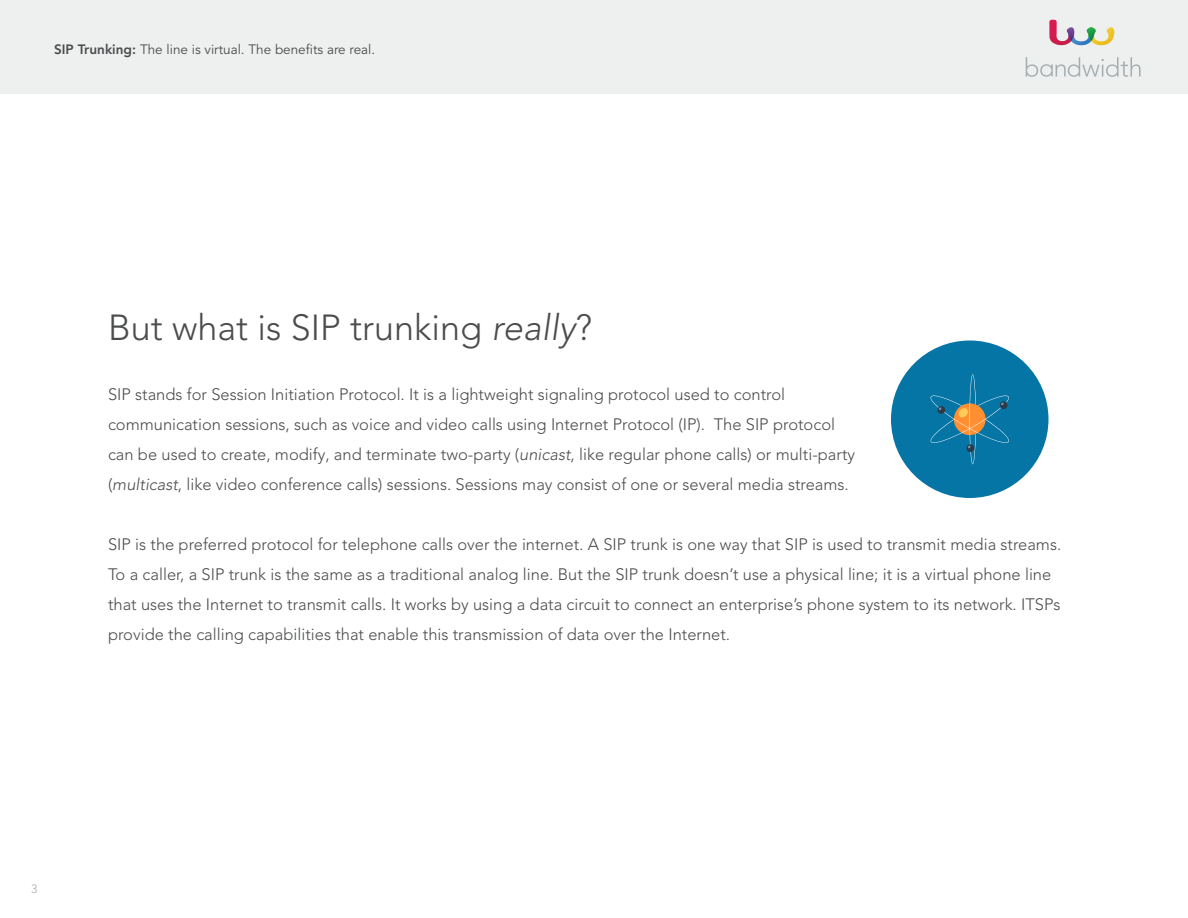
<style>
.page{position:relative;width:1188px;height:918px;background:#fff}
.page>*{position:absolute;margin:0;border:0;box-sizing:border-box;transform-origin:0 0}
.t1{font:300 36px "Avenir LT Pro";color:#4b4c4d}
.t2{font:300 16.5px/30px "Avenir LT Pro";color:#4b4c4d}
.t3{font:13.5px "Avenir LT Pro";color:#4b4c4d}
.t4{font:300 12px "Avenir LT Pro";color:#a8a9ad}
.s1{font-weight:800}
.s2{font-style:italic}
</style>
<div class="page">
<div style="left:0;top:0;width:1188px;height:93px;background:#eeefef"></div>
<svg style="left:1049px;top:20px;width:66px;height:26px"></svg>
<svg style="left:1026px;top:57px;width:115px;height:20px"></svg>
<div style="left:891px;top:340px;width:157px;height:158px;background:#0575a6;border-radius:50%"></div>
<svg style="left:930px;top:374px;width:79px;height:90px"></svg>
<p class="t3" style="left:54px;top:42px;width:323px"><span class="s1">SIP Trunking:</span> The line is virtual. The benefits are real.</p>
<p class="t1" style="left:108px;top:307px;width:486px">But what is SIP trunking <span class="s2">really</span>?</p>
<p class="t2" style="left:108px;top:380px;width:749px">SIP stands for Session Initiation Protocol. It is a lightweight signaling protocol used to control communication sessions, such as voice and video calls using Internet Protocol (IP). The SIP protocol can be used to create, modify, and terminate two-party (<span class="s2">unicast</span>, like regular phone calls) or multi-party (<span class="s2">multicast</span>, like video conference calls) sessions. Sessions may consist of one or several media streams.</p>
<p class="t2" style="left:108px;top:530px;width:955px">SIP is the preferred protocol for telephone calls over the internet. A SIP trunk is one way that SIP is used to transmit media streams.<br>To a caller, a SIP trunk is the same as a traditional analog line. But the SIP trunk doesn’t use a physical line; it is a virtual phone line that uses the Internet to transmit calls. It works by using a data circuit to connect an enterprise’s phone system to its network. ITSPs provide the calling capabilities that enable this transmission of data over the Internet.</p>
<p class="t4" style="left:31px;top:881px;width:8px">3</p>
</div>
